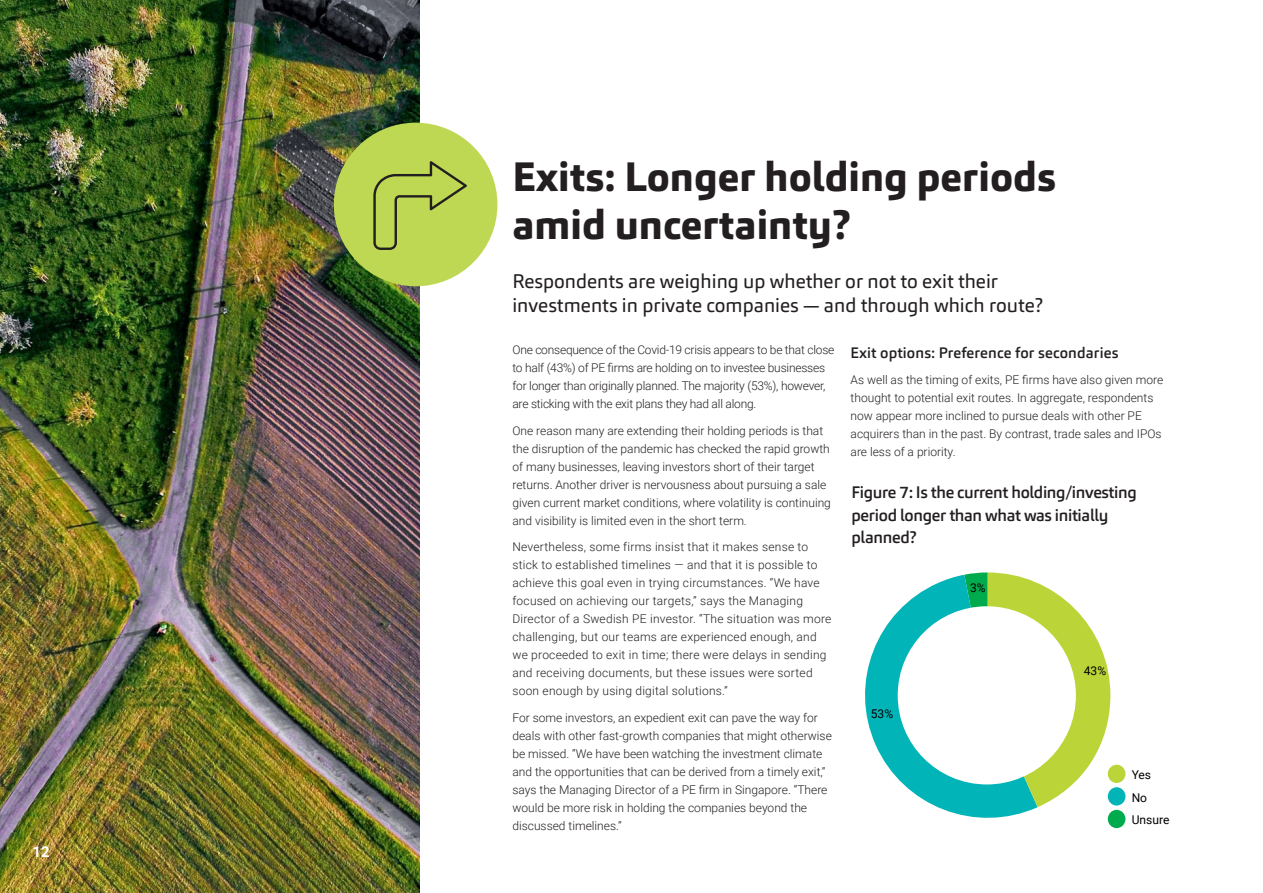
<style>
.page{position:relative;width:1263px;height:893px;background:#fff}
.page>*{position:absolute;margin:0;border:0;box-sizing:border-box;transform-origin:0 0}
._01_Heading{font:800 40.5px/48.6px "Carnac";color:#231f20}
._02_Intro{font:19.5px/24px "Carnac";color:#231f20}
.t1{font:500 16.5px/22.5px "Carnac";letter-spacing:-.02em;color:#231f20}
._04_sub_heading{font:500 15px "Carnac";letter-spacing:.01em;color:#231f20}
.t2{font:700 15px "Roboto";color:#fff}
._03_Body{font:300 12px/18px "Roboto";color:#231f20}
._03_Body-2{font:300 12px/18px "Roboto";letter-spacing:.02em;color:#231f20}
._03_Body-3{font:300 12px/18px "Roboto";letter-spacing:-.02em;color:#231f20}
.t3{font:12px/22.5px "Roboto";color:#000001}
</style>
<div class="page">
<img style="left:0;top:0;width:420px;height:893px">
<div style="left:334px;top:123px;width:163px;height:163px;background:#bfd854;border-radius:50%"></div>
<svg style="left:865px;top:575px;width:172px;height:243px;fill:#00b4b7"></svg>
<svg style="left:964px;top:572px;width:146px;height:235px"></svg>
<div style="left:898px;top:606px;width:178px;height:178px;background:#fff;border-radius:50%"></div>
<div style="left:1108px;top:765px;width:17px;height:18px;background:#bbd538;border-radius:50%"></div>
<div style="left:1108px;top:787px;width:17px;height:18px;background:#00b4b7;border-radius:50%"></div>
<div style="left:1108px;top:810px;width:17px;height:18px;background:#00ab4d;border-radius:50%"></div>
<svg style="left:373px;top:161px;width:94px;height:89px"></svg>
<p class="t2" style="left:32px;top:841px;width:19px">12</p>
<p class="_01_Heading" style="left:512px;top:152px;width:545px">Exits: Longer holding periods amid uncertainty?</p>
<p class="_02_Intro" style="left:512px;top:269px;width:532px">Respondents are weighing up whether or not to exit their investments in private companies — and through which route?</p>
<p class="_03_Body-3" style="left:512px;top:341px;width:324px">One consequence of the Covid-19 crisis appears to be that close to half (43%) of PE firms are holding on to investee businesses for longer than originally planned. The majority (53%), however, are sticking with the exit plans they had all along.</p>
<p class="_03_Body" style="left:512px;top:421px;width:320px">One reason many are extending their holding periods is that the disruption of the pandemic has checked the rapid growth of many businesses, leaving investors short of their target returns. Another driver is nervousness about pursuing a sale given current market conditions, where volatility is continuing and visibility is limited even in the short term.</p>
<p class="_03_Body-2" style="left:512px;top:538px;width:320px">Nevertheless, some firms insist that it makes sense to stick to established timelines — and that it is possible to achieve this goal even in trying circumstances. “We have focused on achieving our targets,” says the Managing Director of a Swedish PE investor. “The situation was more challenging, but our teams are experienced enough, and we proceeded to exit in time; there were delays in sending and receiving documents, but these issues were sorted soon enough by using digital solutions.”</p>
<p class="_03_Body" style="left:512px;top:708px;width:321px">For some investors, an expedient exit can pave the way for deals with other fast-growth companies that might otherwise be missed. “We have been watching the investment climate and the opportunities that can be derived from a timely exit,” says the Managing Director of a PE firm in Singapore. “There would be more risk in holding the companies beyond the discussed timelines.”</p>
<p class="_04_sub_heading" style="left:850px;top:343px;width:269px">Exit options: Preference for secondaries</p>
<p class="_03_Body" style="left:850px;top:371px;width:314px">As well as the timing of exits, PE firms have also given more thought to potential exit routes. In aggregate, respondents now appear more inclined to pursue deals with other PE acquirers than in the past. By contrast, trade sales and IPOs are less of a priority.</p>
<p class="t1" style="left:851px;top:481px;width:287px">Figure 7: Is the current holding/investing period longer than what was initially planned?</p>
<p class="t3" style="left:970px;top:576px;width:17px">3%</p>
<p class="t3" style="left:1084px;top:659px;width:24px">43%</p>
<p class="t3" style="left:871px;top:702px;width:24px">53%</p>
<p class="t3" style="left:1132px;top:763px;width:39px">Yes<br>No<br>Unsure</p>
</div>
